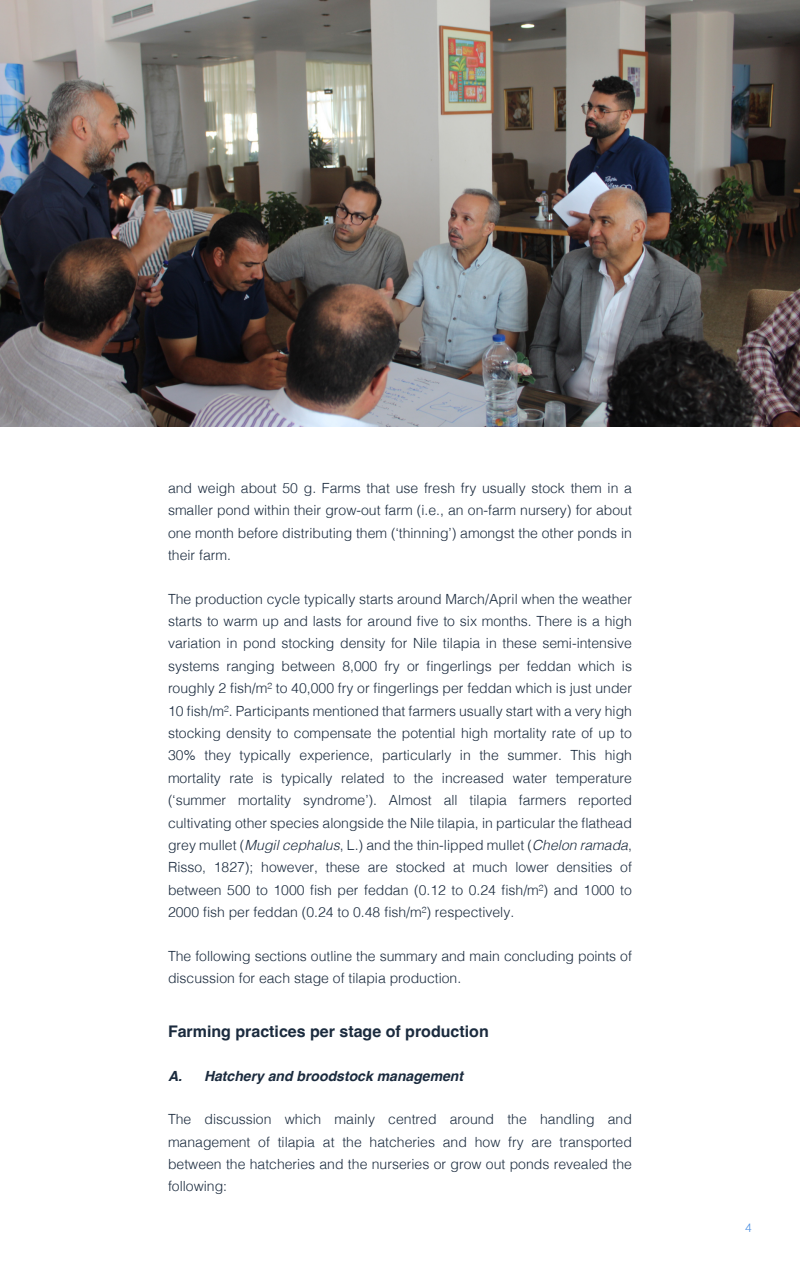
<style>
.page{position:relative;width:800px;height:1280px;background:#fff}
.page>*{position:absolute;margin:0;border:0;box-sizing:border-box;transform-origin:0 0}
.t1{font:16px "font 000000002 b 7 b 782 b";color:#1b2b3e}
.t2{font:14px/22.4px "font 000000002 b 7 b 782 b";color:#1b2b3e;text-align:justify}
.t3{font:14px "font 000000002 b 7 b 782 c";color:#1b2b3e}
.t4{font:12px "font 000000002 b 7 b 782 b";color:#4e90e1}
</style>
<div class="page">
<img style="left:0;top:0;width:800px;height:427px">
<p class="t2" style="left:168px;top:478px;width:466px">and weigh about 50 g. Farms that use fresh fry usually stock them in a smaller pond within their grow-out farm (i.e., an on-farm nursery) for about one month before distributing them (‘thinning’) amongst the other ponds in their farm.</p>
<p class="t2" style="left:168px;top:589px;width:466px">The production cycle typically starts around March/April when the weather starts to warm up and lasts for around five to six months. There is a high variation in pond stocking density for Nile tilapia in these semi-intensive systems ranging between 8,000 fry or fingerlings per feddan which is roughly 2 fish/m² to 40,000 fry or fingerlings per feddan which is just under 10 fish/m². Participants mentioned that farmers usually start with a very high stocking density to compensate the potential high mortality rate of up to 30% they typically experience, particularly in the summer. This high mortality rate is typically related to the increased water temperature (‘summer mortality syndrome’). Almost all tilapia farmers reported cultivating other species alongside the Nile tilapia, in particular the flathead grey mullet (Mugil cephalus, L.) and the thin-lipped mullet (Chelon ramada, Risso, 1827); however, these are stocked at much lower densities of between 500 to 1000 fish per feddan (0.12 to 0.24 fish/m²) and 1000 to 2000 fish per feddan (0.24 to 0.48 fish/m²) respectively.</p>
<p class="t2" style="left:168px;top:946px;width:466px">The following sections outline the summary and main concluding points of discussion for each stage of tilapia production.</p>
<p class="t1" style="left:168px;top:1025px;width:322px">Farming practices per stage of production</p>
<p class="t3" style="left:168px;top:1070px;width:297px">A. Hatchery and broodstock management</p>
<p class="t2" style="left:168px;top:1109px;width:466px">The discussion which mainly centred around the handling and management of tilapia at the hatcheries and how fry are transported between the hatcheries and the nurseries or grow out ponds revealed the following:</p>
<p class="t4" style="left:745px;top:1223px;width:8px">4</p>
</div>
